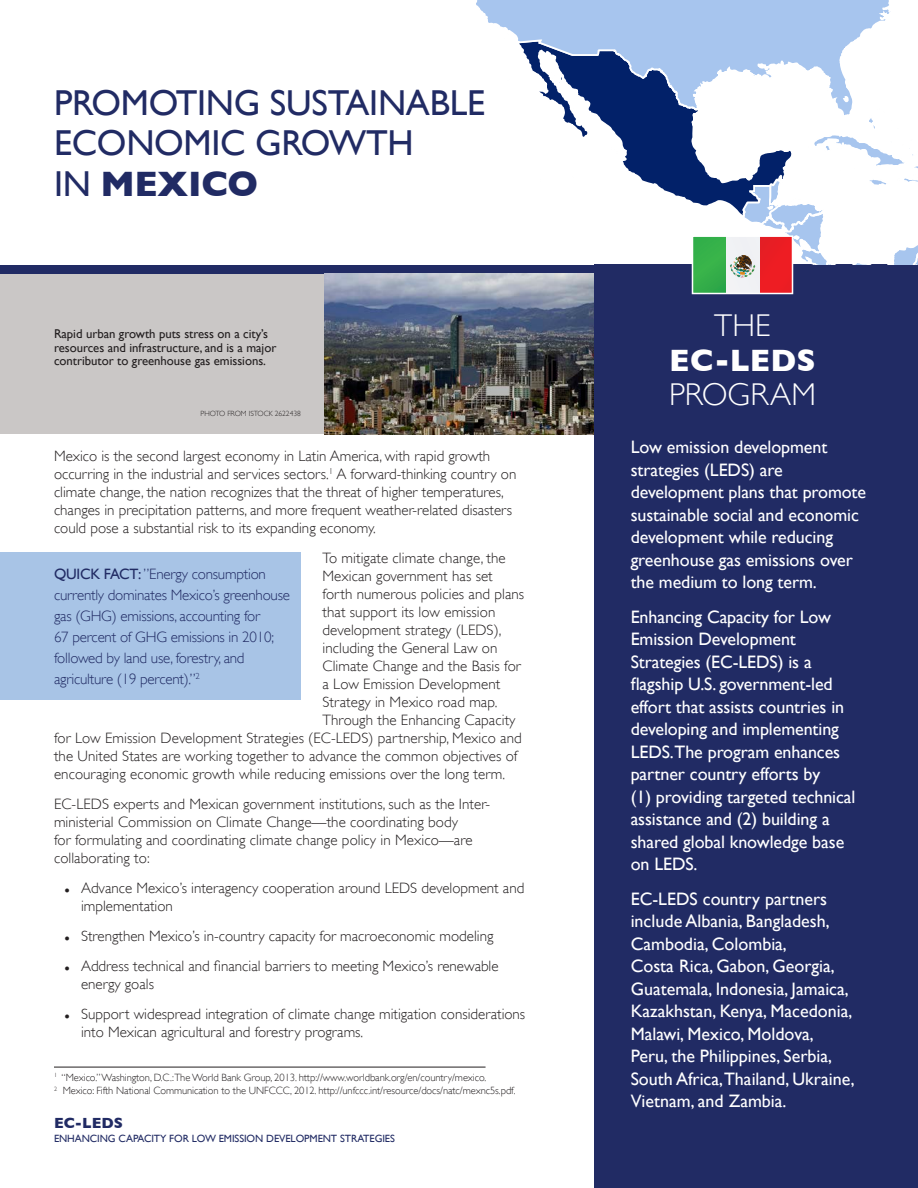
<style>
.page{position:relative;width:918px;height:1188px;background:#fff}
.page>*{position:absolute;margin:0;border:0;box-sizing:border-box;transform-origin:0 0}
.t1{font:36px/40.5px "Gill Sans";letter-spacing:-.005em;color:#212b64}
.t2{font:300 31.5px "Gill Sans";letter-spacing:.005em;color:#fff}
.t3{font:700 31.5px "Gill Sans";letter-spacing:.005em;color:#fff}
.t4{font:18px/22.5px "Gill Sans";letter-spacing:-.005em;color:#fff}
.t5{font:300 15px/18px "Gill Sans";letter-spacing:.005em;color:#231f20}
.t6{font:300 15px/21px "Gill Sans";letter-spacing:-.015em;color:#212b64}
.t7{font:700 15px "Gill Sans";color:#212b64}
.t8{font:12.75px/13.5px "Gill Sans";letter-spacing:-.005em;color:#231f20}
.t9{font:300 10.5px/13.5px "Gill Sans";letter-spacing:-.005em;color:#231f20}
.t10{font:10.5px "Gill Sans";letter-spacing:-.005em;color:#212b64}
.t11{font:300 7.5px "Gill Sans";letter-spacing:-.005em;color:#231f20}
.s1{font-weight:700}
.s2{font-family:"Times New Roman";font-weight:400;font-size:9px}
.s3{font-weight:400}
</style>
<div class="page">
<div style="left:0;top:552px;width:301px;height:148px;background:#a8c4e6"></div>
<div style="left:0;top:273px;width:594px;height:161px;background:#cac7c6"></div>
<div style="left:594px;top:265px;width:324px;height:923px;background:#212b64"></div>
<svg style="left:479px;top:0;width:412px;height:265px"></svg>
<svg style="left:743px;top:70px;width:10px;height:7px"></svg>
<div style="left:0;top:265px;width:918px;height:8px;background:#212b64"></div>
<img style="left:324px;top:273px;width:270px;height:161px">
<div style="left:692px;top:236px;width:101px;height:58px;background:#f1f2f5"></div>
<div style="left:692px;top:236px;width:34px;height:58px;background:#35b14a"></div>
<div style="left:760px;top:236px;width:33px;height:58px;background:#ee1d23"></div>
<svg style="left:730px;top:97px;width:188px;height:181px"></svg>
<div style="left:692px;top:235px;width:101px;height:59px;border:2px solid #fff"></div>
<hr style="left:54px;top:1067px;width:432px;height:1px;background:#231f20">
<h1 class="t1" style="left:54px;top:82px;width:433px">PROMOTING SUSTAINABLE<br>ECONOMIC GROWTH<br>IN <span class="s1">MEXICO</span></h1>
<p class="t8" style="left:54px;top:327px;width:224px">Rapid urban growth puts stress on a city’s resources and infrastructure, and is a major contributor to greenhouse gas emissions.</p>
<p class="t11" style="left:201px;top:407px;width:102px">PHOTO FROM ISTOCK 2622438</p>
<p class="t5" style="left:54px;top:446px;width:464px">Mexico is the second largest economy in Latin America, with rapid growth occurring in the industrial and services sectors.<sup>1</sup> A forward-thinking country on climate change, the nation recognizes that the threat of higher temperatures, changes in precipitation patterns, and more frequent weather-related disasters could pose a substantial risk to its expanding economy.</p>
<p class="t5" style="left:323px;top:548px;width:185px">To mitigate climate change, the</p>
<p class="t5" style="left:323px;top:566px;width:172px">Mexican government has set</p>
<p class="t5" style="left:323px;top:584px;width:203px">forth numerous policies and plans</p>
<p class="t5" style="left:323px;top:602px;width:174px">that support its low emission</p>
<p class="t5" style="left:323px;top:620px;width:180px">development strategy (LEDS),</p>
<p class="t5" style="left:323px;top:638px;width:177px">including the General Law on</p>
<p class="t5" style="left:323px;top:656px;width:200px">Climate Change and the Basis for</p>
<p class="t5" style="left:323px;top:674px;width:179px">a Low Emission Development</p>
<p class="t5" style="left:323px;top:692px;width:177px">Strategy in Mexico road map.</p>
<p class="t5" style="left:323px;top:710px;width:195px">Through the Enhancing Capacity</p>
<p class="t5" style="left:54px;top:728px;width:469px">for Low Emission Development Strategies (EC-LEDS) partnership, Mexico and</p>
<p class="t5" style="left:54px;top:746px;width:465px">the United States are working together to advance the common objectives of</p>
<p class="t5" style="left:54px;top:764px;width:453px">encouraging economic growth while reducing emissions over the long term.</p>
<p class="t5" style="left:54px;top:794px;width:438px">EC-LEDS experts and Mexican government institutions, such as the Inter&shy;ministerial Commission on Climate Change—the coordinating body<br>for formulating and coordinating climate change policy in Mexico—are collaborating to:</p>
<p class="t5" style="left:81px;top:878px;width:445px;text-indent:-16px"><span class="s2">●</span> Advance Mexico’s interagency cooperation around LEDS development and implementation</p>
<p class="t5" style="left:64px;top:926px;width:430px"><span class="s2">●</span> Strengthen Mexico’s in-country capacity for macroeconomic modeling</p>
<p class="t5" style="left:81px;top:956px;width:419px;text-indent:-16px"><span class="s2">●</span> Address technical and financial barriers to meeting Mexico’s renewable energy goals</p>
<p class="t5" style="left:81px;top:1004px;width:446px;text-indent:-16px"><span class="s2">●</span> Support widespread integration of climate change mitigation considerations into Mexican agricultural and forestry programs.</p>
<p class="t6" style="left:54px;top:563px;width:237px"><span class="s3">QUICK FACT:</span> ”Energy consumption currently dominates Mexico’s greenhouse gas (GHG) emissions, accounting for<br>67 percent of GHG emissions in 2010; followed by land use, forestry, and agriculture (19 percent).”<sup>2</sup></p>
<p class="t9" style="left:54px;top:1070px;width:463px"><sup>1</sup> “Mexico.” Washington, D.C.:The World Bank Group, 2013. http://www.worldbank.org/en/country/mexico.<br><sup>2</sup> Mexico: Fifth National Communication to the UNFCCC, 2012. http://unfccc.int/resource/docs/natc/mexnc5s.pdf.</p>
<p class="t7" style="left:54px;top:1115px;width:70px">EC-LEDS</p>
<p class="t10" style="left:54px;top:1132px;width:342px">ENHANCING CAPACITY FOR LOW EMISSION DEVELOPMENT STRATEGIES</p>
<h2 class="t2" style="left:714px;top:301px;width:58px">THE</h2>
<h2 class="t3" style="left:669px;top:341px;width:148px">EC-LEDS</h2>
<h2 class="t2" style="left:669px;top:370px;width:148px">PROGRAM</h2>
<p class="t4" style="left:631px;top:436px;width:237px">Low emission development strategies (LEDS) are development plans that promote sustainable social and economic development while reducing greenhouse gas emissions over the medium to long term.</p>
<p class="t4" style="left:631px;top:605px;width:226px">Enhancing Capacity for Low<br>Emission Development<br>Strategies (EC-LEDS) is a flagship U.S. government-led effort that assists countries in developing and implementing<br>LEDS.The program enhances partner country efforts by<br>(1) providing targeted technical assistance and (2) building a shared global knowledge base on LEDS.</p>
<p class="t4" style="left:631px;top:887px;width:225px">EC-LEDS country partners include Albania, Bangladesh,<br>Cambodia, Colombia,<br>Costa Rica, Gabon, Georgia,<br>Guatemala, Indonesia, Jamaica,<br>Kazakhstan, Kenya, Macedonia,<br>Malawi, Mexico, Moldova,<br>Peru, the Philippines, Serbia,<br>South Africa,Thailand, Ukraine,<br>Vietnam, and Zambia.</p>
</div>
